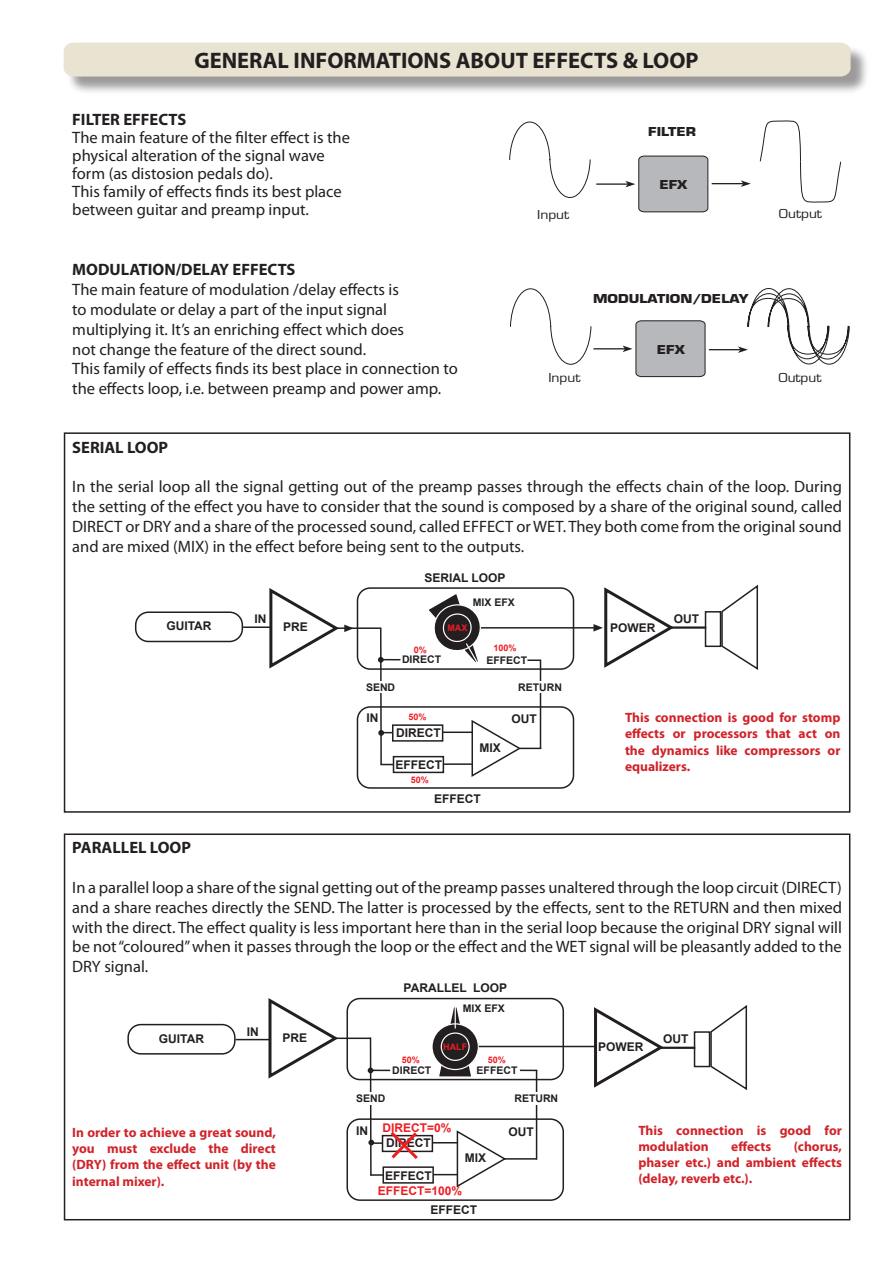
<style>
.page{position:relative;width:893px;height:1263px;background:#fff}
.page>*{position:absolute;margin:0;border:0;box-sizing:border-box;transform-origin:0 0}
.t1{font:700 22.5px "Myriad Pro";color:#231f20}
.t2{font:16.5px/19.8px "Myriad Pro";color:#231f20;text-align:justify}
.t3{font:700 16.5px "Myriad Pro";color:#231f20}
.t4{font:700 13.5px/16.2px "Myriad Pro";color:#d1232a;text-align:justify}
.t5{font:700 12px "Arial";color:#231f20}
.t6{font:700 12px "Eurostile";color:#231f20;scale:1.15 1}
.t7{font:12px "Eurostile";color:#231f20;scale:1.15 1}
.t8{font:700 12px "Arial";color:#ee1d23}
.t9{font:700 10.5px "Arial";color:#231f20}
.t10{font:700 9px "Arial";color:#ee1d23}
</style>
<div class="page">
<div style="left:64px;top:432px;width:786px;height:381px;border:2px solid #231f20"></div>
<div style="left:357px;top:706px;width:217px;height:83px;border:2px solid #231f20;border-radius:13px"></div>
<div style="left:705px;top:611px;width:16px;height:36px;border:2px solid #231f20"></div>
<svg style="left:720px;top:584px;width:38px;height:86px"></svg>
<hr style="left:670px;top:626px;width:36px;height:3px;background:#231f20">
<hr style="left:336px;top:627px;width:45px;height:2px;background:#231f20">
<hr style="left:380px;top:628px;width:2px;height:136px;background:#231f20">
<div style="left:366px;top:681px;width:30px;height:11px;background:#fff"></div>
<hr style="left:540px;top:660px;width:1px;height:89px;background:#231f20">
<div style="left:515px;top:681px;width:50px;height:11px;background:#fff"></div>
<svg style="left:593px;top:587px;width:82px;height:81px"></svg>
<hr style="left:459px;top:627px;width:135px;height:1px;background:#231f20">
<svg style="left:471px;top:718px;width:70px;height:59px"></svg>
<div style="left:392px;top:724px;width:51px;height:18px;border:2px solid #231f20"></div>
<div style="left:393px;top:756px;width:51px;height:17px;border:2px solid #231f20"></div>
<svg style="left:380px;top:764px;width:13px;height:1px"></svg>
<hr style="left:443px;top:731px;width:29px;height:2px;background:#231f20">
<hr style="left:443px;top:763px;width:29px;height:2px;background:#231f20">
<div style="left:357px;top:587px;width:217px;height:83px;border:2px solid #231f20;border-radius:13px"></div>
<svg style="left:378px;top:730px;width:15px;height:6px"></svg>
<hr style="left:243px;top:626px;width:27px;height:2px;background:#231f20">
<div style="left:135px;top:611px;width:108px;height:31px;border:2px solid #231f20;border-radius:13px"></div>
<svg style="left:429px;top:594px;width:55px;height:69px"></svg>
<svg style="left:268px;top:588px;width:86px;height:81px"></svg>
<svg style="left:378px;top:657px;width:22px;height:6px"></svg>
<svg style="left:527px;top:659px;width:14px;height:2px"></svg>
<svg style="left:509px;top:121px;width:82px;height:77px"></svg>
<svg style="left:759px;top:120px;width:83px;height:83px"></svg>
<hr style="left:596px;top:183px;width:32px;height:2px;background:#231f20">
<svg style="left:741px;top:180px;width:10px;height:7px"></svg>
<hr style="left:712px;top:183px;width:31px;height:1px;background:#231f20">
<svg style="left:625px;top:155px;width:84px;height:58px"></svg>
<div style="left:66px;top:45px;width:803px;height:51px;background:#231f20;opacity:.75"></div>
<div style="left:64px;top:43px;width:787px;height:34px;background:#e9e4d1"></div>
<svg style="left:510px;top:288px;width:82px;height:77px"></svg>
<hr style="left:593px;top:348px;width:32px;height:1px;background:#231f20">
<hr style="left:709px;top:349px;width:31px;height:1px;background:#231f20">
<svg style="left:623px;top:320px;width:83px;height:57px"></svg>
<svg style="left:738px;top:288px;width:112px;height:77px"></svg>
<div style="left:64px;top:833px;width:786px;height:387px;border:2px solid #231f20"></div>
<svg style="left:267px;top:998px;width:72px;height:81px"></svg>
<svg style="left:592px;top:1007px;width:73px;height:81px"></svg>
<div style="left:346px;top:1118px;width:218px;height:83px;border:2px solid #231f20;border-radius:13px"></div>
<hr style="left:335px;top:1037px;width:35px;height:2px;background:#231f20">
<hr style="left:370px;top:1037px;width:2px;height:138px;background:#231f20">
<div style="left:350px;top:1092px;width:41px;height:12px;background:#fff"></div>
<hr style="left:536px;top:1070px;width:1px;height:89px;background:#231f20">
<div style="left:511px;top:1092px;width:50px;height:12px;background:#fff"></div>
<hr style="left:503px;top:1158px;width:34px;height:1px;background:#231f20">
<div style="left:382px;top:1135px;width:51px;height:17px;border:2px solid #231f20"></div>
<div style="left:382px;top:1166px;width:52px;height:17px;border:2px solid #231f20"></div>
<svg style="left:370px;top:1174px;width:13px;height:2px"></svg>
<svg style="left:432px;top:1130px;width:75px;height:58px"></svg>
<div style="left:346px;top:998px;width:218px;height:82px;border:2px solid #231f20;border-radius:13px"></div>
<hr style="left:454px;top:1046px;width:141px;height:1px;background:#231f20">
<svg style="left:368px;top:1067px;width:22px;height:6px"></svg>
<svg style="left:368px;top:1128px;width:53px;height:34px"></svg>
<hr style="left:236px;top:1039px;width:35px;height:1px;background:#231f20">
<div style="left:127px;top:1024px;width:109px;height:30px;border:2px solid #231f20;border-radius:13px"></div>
<div style="left:694px;top:1031px;width:16px;height:36px;border:2px solid #231f20"></div>
<svg style="left:709px;top:1005px;width:39px;height:85px"></svg>
<hr style="left:661px;top:1047px;width:34px;height:2px;background:#231f20">
<svg style="left:432px;top:1024px;width:46px;height:45px"></svg>
<div style="left:431px;top:1023px;width:48px;height:47px;border:1px solid #fff;border-radius:50%"></div>
<svg style="left:436px;top:1007px;width:38px;height:72px"></svg>
<svg style="left:520px;top:1069px;width:17px;height:2px"></svg>
<h1 class="t1" style="left:194px;top:46px;width:506px">GENERAL INFORMATIONS ABOUT EFFECTS &amp; LOOP</h1>
<p class="t3" style="left:72px;top:108px;width:115px">FILTER EFFECTS</p>
<p class="t2" style="left:72px;top:128px;width:279px;line-height:18px;text-align:left">The main feature of the filter effect is the physical alteration of the signal wave form (as distosion pedals do).<br>This family of effects finds its best place between guitar and preamp input.</p>
<p class="t3" style="left:72px;top:259px;width:225px">MODULATION/DELAY EFFECTS</p>
<p class="t2" style="left:72px;top:279px;width:387px;text-align:left">The main feature of modulation /delay effects is<br>to modulate or delay a part of the input signal multiplying it. It’s an enriching effect which does<br>not change the feature of the direct sound.<br>This family of effects finds its best place in connection to the effects loop, i.e. between preamp and power amp.</p>
<p class="t6" style="left:648px;top:124px;width:43px">FILTER</p>
<p class="t6" style="left:659px;top:177px;width:26px">EFX</p>
<p class="t7" style="left:537px;top:207px;width:29px">Input</p>
<p class="t7" style="left:779px;top:207px;width:39px">Output</p>
<p class="t6" style="left:593px;top:291px;width:137px">MODULATION/DELAY</p>
<p class="t6" style="left:657px;top:342px;width:26px">EFX</p>
<p class="t7" style="left:548px;top:370px;width:29px">Input</p>
<p class="t7" style="left:778px;top:370px;width:39px">Output</p>
<p class="t3" style="left:72px;top:436px;width:97px">SERIAL LOOP</p>
<p class="t2" style="left:72px;top:476px;width:771px">In the serial loop all the signal getting out of the preamp passes through the effects chain of the loop. During the setting of the effect you have to consider that the sound is composed by a share of the original sound, called DIRECT or DRY and a share of the processed sound, called EFFECT or WET. They both come from the original sound and are mixed (MIX) in the effect before being sent to the outputs.</p>
<p class="t5" style="left:424px;top:570px;width:83px">SERIAL LOOP</p>
<p class="t5" style="left:166px;top:618px;width:47px">GUITAR</p>
<p class="t5" style="left:254px;top:611px;width:13px">IN</p>
<p class="t9" style="left:473px;top:596px;width:44px">MIX EFX</p>
<p class="t5" style="left:283px;top:619px;width:26px">PRE</p>
<p class="t5" style="left:610px;top:620px;width:47px">POWER</p>
<p class="t10" style="left:447px;top:622px;width:21px">MAX</p>
<p class="t10" style="left:414px;top:644px;width:15px">0%</p>
<p class="t10" style="left:493px;top:642px;width:25px">100%</p>
<p class="t9" style="left:402px;top:653px;width:41px">DIRECT</p>
<p class="t9" style="left:486px;top:653px;width:42px">EFFECT</p>
<p class="t9" style="left:366px;top:680px;width:31px">SEND</p>
<p class="t9" style="left:518px;top:680px;width:45px">RETURN</p>
<p class="t5" style="left:674px;top:611px;width:27px">OUT</p>
<p class="t5" style="left:366px;top:710px;width:13px">IN</p>
<p class="t5" style="left:512px;top:711px;width:27px">OUT</p>
<p class="t10" style="left:409px;top:711px;width:20px">50%</p>
<p class="t5" style="left:396px;top:725px;width:46px">DIRECT</p>
<p class="t5" style="left:395px;top:757px;width:48px">EFFECT</p>
<p class="t10" style="left:411px;top:774px;width:20px">50%</p>
<p class="t5" style="left:480px;top:740px;width:23px">MIX</p>
<p class="t5" style="left:434px;top:791px;width:48px">EFFECT</p>
<p class="t4" style="left:625px;top:709px;width:217px">This connection is good for stomp effects or processors that act on the dynamics like compressors or equalizers.</p>
<p class="t3" style="left:72px;top:837px;width:120px">PARALLEL LOOP</p>
<p class="t2" style="left:72px;top:877px;width:771px">In a parallel loop a share of the signal getting out of the preamp passes unaltered through the loop circuit (DIRECT) and a share reaches directly the SEND. The latter is processed by the effects, sent to the RETURN and then mixed with the direct. The effect quality is less important here than in the serial loop because the original DRY signal will be not “coloured” when it passes through the loop or the effect and the WET signal will be pleasantly added to the DRY signal.</p>
<p class="t5" style="left:404px;top:981px;width:105px">PARALLEL LOOP</p>
<p class="t9" style="left:463px;top:1003px;width:44px">MIX EFX</p>
<p class="t10" style="left:443px;top:1041px;width:25px">HALF</p>
<p class="t5" style="left:247px;top:1025px;width:13px">IN</p>
<p class="t5" style="left:282px;top:1031px;width:26px">PRE</p>
<p class="t5" style="left:159px;top:1032px;width:47px">GUITAR</p>
<p class="t5" style="left:663px;top:1032px;width:27px">OUT</p>
<p class="t5" style="left:598px;top:1040px;width:47px">POWER</p>
<p class="t9" style="left:477px;top:1064px;width:42px">EFFECT</p>
<p class="t10" style="left:402px;top:1055px;width:20px">50%</p>
<p class="t10" style="left:488px;top:1055px;width:20px">50%</p>
<p class="t9" style="left:392px;top:1064px;width:41px">DIRECT</p>
<p class="t4" style="left:72px;top:1124px;width:205px">In order to achieve a great sound, you must exclude the direct (DRY) from the effect unit (by the internal mixer).</p>
<p class="t9" style="left:356px;top:1092px;width:31px">SEND</p>
<p class="t9" style="left:514px;top:1092px;width:45px">RETURN</p>
<p class="t8" style="left:382px;top:1120px;width:71px">DIRECT=0%</p>
<p class="t5" style="left:356px;top:1124px;width:13px">IN</p>
<p class="t5" style="left:509px;top:1125px;width:27px">OUT</p>
<p class="t5" style="left:386px;top:1136px;width:46px">DIRECT</p>
<p class="t5" style="left:385px;top:1168px;width:48px">EFFECT</p>
<p class="t5" style="left:465px;top:1151px;width:23px">MIX</p>
<p class="t8" style="left:378px;top:1184px;width:86px">EFFECT=100%</p>
<p class="t5" style="left:430px;top:1202px;width:48px">EFFECT</p>
<p class="t4" style="left:638px;top:1122px;width:205px">This connection is good for modulation</p>
<p class="t4" style="left:731px;top:1138px;width:42px">effects</p>
<p class="t4" style="left:638px;top:1138px;width:205px;text-indent:155px">(chorus, phaser etc.) and ambient effects (delay, reverb etc.).</p>
</div>
